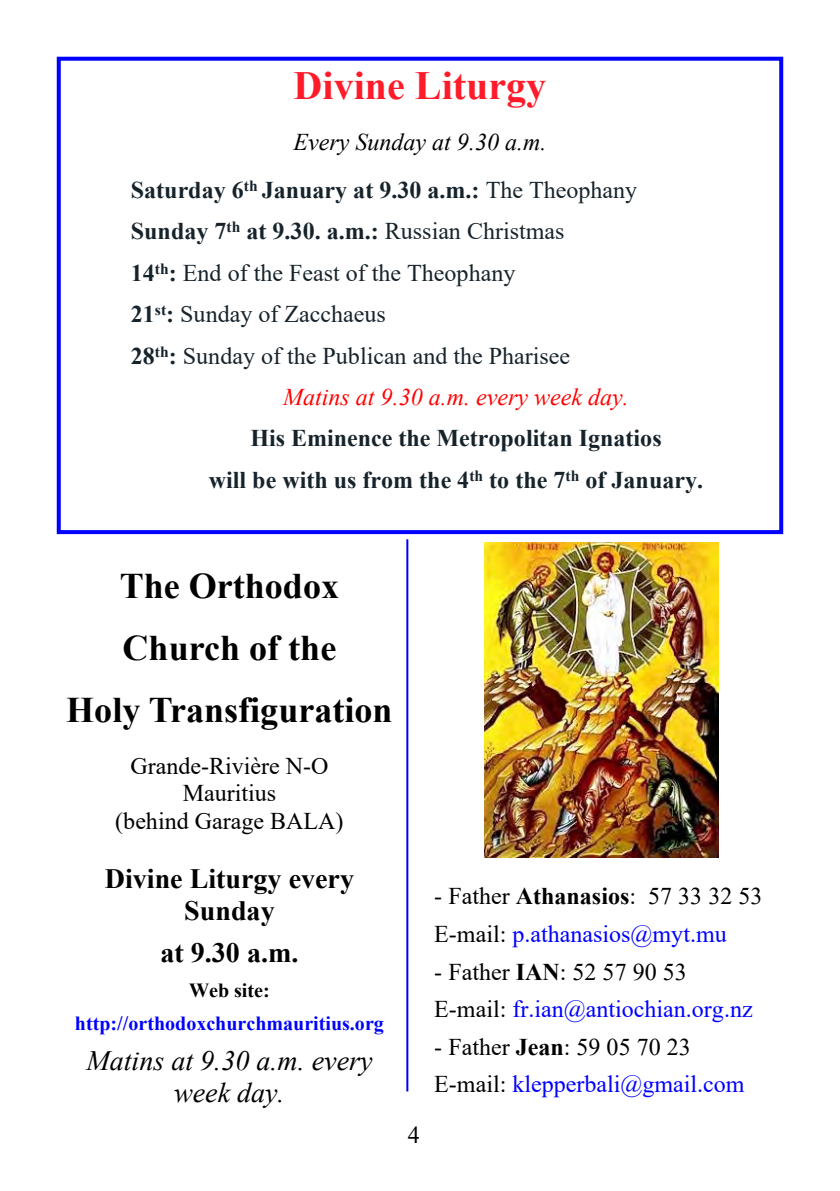
<style>
.page{position:relative;width:840px;height:1191px;background:#fff}
.page>*{position:absolute;margin:0;border:0;box-sizing:border-box;transform-origin:0 0}
.t1{font:700 40px "Times New Roman";color:#ff1b29}
.t2{font:700 36px/62px "Times New Roman";color:#000;text-align:center}
.t3{font:700 28px/32.2px "Times New Roman";color:#000;text-align:center}
.t4{font:italic 28px/32.2px "Times New Roman";color:#000;text-align:center}
.t5{font:700 24px/47.6px "Times New Roman";color:#17232b}
.t6{font:24px/27.6px "Times New Roman";color:#000}
.t7{font:24px "Times New Roman";color:#17232b}
.t8{font:24px/37.6px "Times New Roman";color:#00f}
.t9{font:italic 24px "Times New Roman";color:#f00}
.t10{font:700 20px "Times New Roman";color:#00f}
.t11{font:700 20px "Times New Roman";color:#000}
.s1{font-weight:400;font-style:italic;color:#000}
.s2{font-weight:400}
.s3{font-weight:700}
.s4{color:#00f}
.s5{color:#000}
.s6{font-weight:700;color:#000}
</style>
<div class="page">
<div style="left:57px;top:57px;width:725px;height:477px;border:4px solid #00f"></div>
<hr style="left:406px;top:539px;width:2px;height:552px;background:#00f">
<img style="left:484px;top:542px;width:233px;height:316px">
<h1 class="t1" style="left:293px;top:72px;width:254px">Divine Liturgy</h1>
<p class="t5" style="left:131px;top:121px;width:507px;text-indent:162px"><span class="s1">Every Sunday at 9.30 a.m.<br></span>Saturday 6<sup>th</sup> January at 9.30 a.m.: <span class="s2">The Theophany</span></p>
<p class="t5" style="left:131px;top:210px;width:435px">Sunday 7<sup>th</sup> at 9.30. a.m.: <span class="s2">Russian Christmas</span></p>
<p class="t7" style="left:131px;top:264px;width:386px"><span class="s3">14</span><sup>th</sup><span class="s3">:</span> End of the Feast of the Theophany</p>
<p class="t7" style="left:131px;top:305px;width:256px"><span class="s3">21</span><sup>st</sup><span class="s3">:</span> Sunday of Zacchaeus</p>
<p class="t7" style="left:131px;top:347px;width:440px"><span class="s3">28</span><sup>th</sup><span class="s3">:</span> Sunday of the Publican and the Pharisee</p>
<p class="t9" style="left:283px;top:388px;width:347px">Matins at 9.30 a.m. every week day.</p>
<p class="t5" style="left:209px;top:420px;width:495px;line-height:41.4px;text-align:center">His Eminence the Metropolitan Ignatios<br>will be with us from the 4<sup>th</sup> to the 7<sup>th</sup> of January.</p>
<h2 class="t2" style="left:66px;top:559px;width:327px">The Orthodox<br>Church of the<br>Holy Transfiguration</h2>
<p class="t6" style="left:115px;top:754px;width:230px;text-align:center">Grande-Rivière N-O<br>Mauritius<br>(behind Garage BALA)</p>
<p class="t3" style="left:105px;top:865px;width:250px">Divine Liturgy every<br>Sunday</p>
<p class="t3" style="left:160px;top:939px;width:139px">at 9.30 a.m.</p>
<p class="t11" style="left:189px;top:983px;width:82px">Web site:</p>
<p class="t10" style="left:75px;top:1016px;width:310px">http://orthodoxchurchmauritius.org</p>
<p class="t4" style="left:86px;top:1047px;width:287px">Matins at 9.30 a.m. every week day.</p>
<p class="t6" style="left:407px;top:1123px;width:13px">4</p>
<p class="t6" style="left:434px;top:880px;width:329px;line-height:37.6px">- Father <span class="s3">Athanasios</span>: 57 33 32 53<br>E-mail: <span class="s4">p.athanasios@myt.mu</span></p>
<p class="t8" style="left:434px;top:955px;width:320px"><span class="s5">- Father</span> <span class="s6">IAN</span><span class="s5">: 52 57 90 53<br>E-mail:</span> fr.ian@antiochian.org.nz</p>
<p class="t6" style="left:434px;top:1030px;width:311px;line-height:37.6px">- Father <span class="s3">Jean</span>: 59 05 70 23<br>E-mail: <span class="s4">klepperbali@gmail.com</span></p>
</div>
